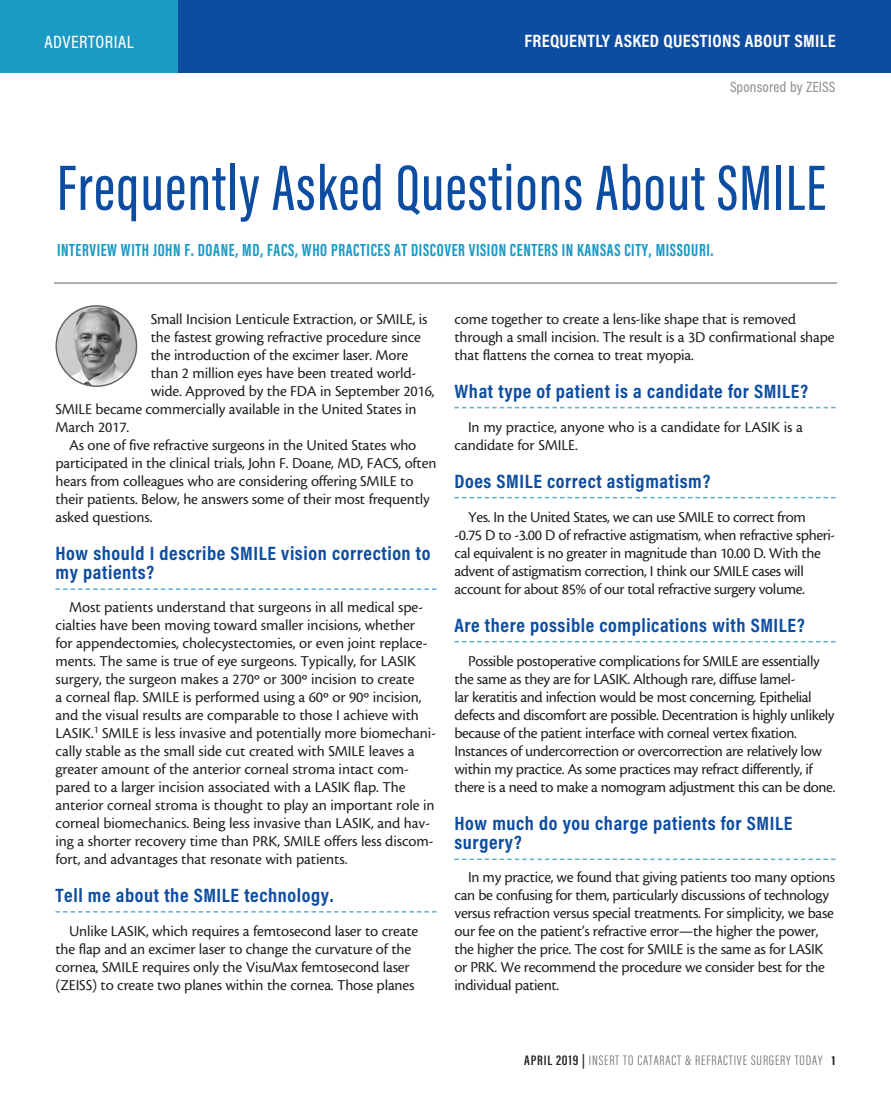
<style>
.page{position:relative;width:891px;height:1094px;background:#fff}
.page>*{position:absolute;margin:0;border:0;box-sizing:border-box;transform-origin:0 0}
.headline{font:500 66px "Acumin Pro Extra Cond";letter-spacing:.02em;color:#0d4da1}
.subhead{font:700 19.5px/19.5px "Acumin Pro Cond";letter-spacing:.03em;color:#0d4da1}
.author{font:700 18px "Acumin Pro Extra Cond";letter-spacing:.035em;color:#1a9ac5}
.Supp_Headline{font:700 18px "Acumin Pro Cond";letter-spacing:.02em;color:#fff}
.Supp_Headline-2{font:500 18px "Acumin Pro Cond";letter-spacing:.03em;color:#fff}
.body{font:15.75px/18px "Cronos MM 408 10";letter-spacing:-.01em;color:#231f20}
.Supp_Byline{font:500 15px "Acumin Pro Cond";letter-spacing:.01em;color:#939598}
.t1{font:300 14.1px "Acumin Pro Extra Cond";letter-spacing:.05em;color:#6c6d70;scale:1.11 1}
.s1{font-weight:600;color:#231f20}
.s2{font-weight:700;font-size:13.35px;color:#231f20}
</style>
<div class="page">
<div style="left:0;top:0;width:178px;height:72px;background:#1a9ac5"></div>
<div style="left:178px;top:0;width:713px;height:72px;background:#0d4da1"></div>
<hr style="left:54px;top:282px;width:783px;height:2px;background:#939598">
<svg style="left:56px;top:588px;width:380px;height:2px"></svg>
<svg style="left:56px;top:911px;width:380px;height:1px"></svg>
<svg style="left:454px;top:407px;width:382px;height:1px"></svg>
<svg style="left:454px;top:497px;width:382px;height:1px"></svg>
<svg style="left:454px;top:641px;width:382px;height:1px"></svg>
<svg style="left:454px;top:858px;width:382px;height:2px"></svg>
<img style="left:56px;top:306px;width:81px;height:80px;border-radius:40px">
<div style="left:56px;top:305px;width:81px;height:82px;border:1px solid #636366;border-radius:50%"></div>
<p class="Supp_Headline-2" style="left:44px;top:30px;width:91px">ADVERTORIAL</p>
<p class="Supp_Headline" style="left:524px;top:29px;width:313px">FREQUENTLY ASKED QUESTIONS ABOUT SMILE</p>
<p class="Supp_Byline" style="left:730px;top:77px;width:107px">Sponsored by ZEISS</p>
<p class="headline" style="left:57px;top:148px;width:770px">Frequently Asked Questions About SMILE</p>
<p class="author" style="left:57px;top:239px;width:658px">INTERVIEW WITH JOHN F. DOANE, MD, FACS, WHO PRACTICES AT DISCOVER VISION CENTERS IN KANSAS CITY, MISSOURI.</p>
<p class="body" style="left:151px;top:310px;width:278px">Small Incision Lenticule Extraction, or SMILE, is</p>
<p class="body" style="left:151px;top:328px;width:272px">the fastest growing refractive procedure since</p>
<p class="body" style="left:151px;top:346px;width:259px">the introduction of the excimer laser. More</p>
<p class="body" style="left:151px;top:364px;width:267px">than 2 million eyes have been treated world-</p>
<p class="body" style="left:151px;top:382px;width:285px">wide. Approved by the FDA in September 2016,</p>
<p class="body" style="left:56px;top:400px;width:363px">SMILE became commercially available in the United States in</p>
<p class="body" style="left:56px;top:418px;width:75px">March 2017.</p>
<p class="body" style="left:56px;top:436px;width:382px;text-indent:14px">As one of five refractive surgeons in the United States who participated in the clinical trials, John F. Doane, MD, FACS, often hears from colleagues who are considering offering SMILE to their patients. Below, he answers some of their most frequently asked questions.</p>
<p class="subhead" style="left:56px;top:542px;width:377px">How should I describe SMILE vision correction to my patients?</p>
<p class="body" style="left:56px;top:598px;width:382px;text-indent:14px">Most patients understand that surgeons in all medical spe&shy;cialties have been moving toward smaller incisions, whether<br>for appendectomies, cholecystectomies, or even joint replace&shy;ments. The same is true of eye surgeons. Typically, for LASIK surgery, the surgeon makes a 270º or 300º incision to create<br>a corneal flap. SMILE is performed using a 60º or 90º incision, and the visual results are comparable to those I achieve with LASIK.<sup>1</sup> SMILE is less invasive and potentially more biomechani&shy;cally stable as the small side cut created with SMILE leaves a greater amount of the anterior corneal stroma intact com&shy;pared to a larger incision associated with a LASIK flap. The anterior corneal stroma is thought to play an important role in corneal biomechanics. Being less invasive than LASIK, and hav&shy;ing a shorter recovery time than PRK, SMILE offers less discom&shy;fort, and advantages that resonate with patients.</p>
<p class="subhead" style="left:56px;top:884px;width:279px">Tell me about the SMILE technology.</p>
<p class="body" style="left:56px;top:922px;width:364px;text-indent:14px">Unlike LASIK, which requires a femtosecond laser to create the flap and an excimer laser to change the curvature of the cornea, SMILE requires only the VisuMax femtosecond laser (ZEISS) to create two planes within the cornea. Those planes</p>
<p class="body" style="left:454px;top:310px;width:382px">come together to create a lens-like shape that is removed through a small incision. The result is a 3D confirmational shape that flattens the cornea to treat myopia.</p>
<p class="subhead" style="left:454px;top:380px;width:355px">What type of patient is a candidate for SMILE?</p>
<p class="body" style="left:454px;top:418px;width:350px;text-indent:14px">In my practice, anyone who is a candidate for LASIK is a candidate for SMILE.</p>
<p class="subhead" style="left:454px;top:470px;width:257px">Does SMILE correct astigmatism?</p>
<p class="body" style="left:454px;top:508px;width:382px;text-indent:14px">Yes. In the United States, we can use SMILE to correct from -0.75 D to -3.00 D of refractive astigmatism, when refractive spheri&shy;cal equivalent is no greater in magnitude than 10.00 D. With the advent of astigmatism correction, I think our SMILE cases will account for about 85% of our total refractive surgery volume.</p>
<p class="subhead" style="left:454px;top:614px;width:352px">Are there possible complications with SMILE?</p>
<p class="body" style="left:454px;top:652px;width:382px;text-indent:14px">Possible postoperative complications for SMILE are essentially the same as they are for LASIK. Although rare, diffuse lamel-<br>lar keratitis and infection would be most concerning. Epithelial defects and discomfort are possible. Decentration is highly unlikely because of the patient interface with corneal vertex fixation.<br>Instances of undercorrection or overcorrection are relatively low within my practice. As some practices may refract differently, if there is a need to make a nomogram adjustment this can be done.</p>
<p class="subhead" style="left:454px;top:812px;width:339px">How much do you charge patients for SMILE surgery?</p>
<p class="body" style="left:454px;top:868px;width:382px;text-indent:14px">In my practice, we found that giving patients too many options can be confusing for them, particularly discussions of technology versus refraction versus special treatments. For simplicity, we base our fee on the patient’s refractive error—the higher the power, the higher the price. The cost for SMILE is the same as for LASIK or PRK. We recommend the procedure we consider best for the individual patient.</p>
<p class="t1" style="left:524px;top:1051px;width:282px"><span class="s1">APRIL 2019 |</span> INSERT TO CATARACT &amp; REFRACTIVE SURGERY TODAY <span class="s2">1</span></p>
</div>
